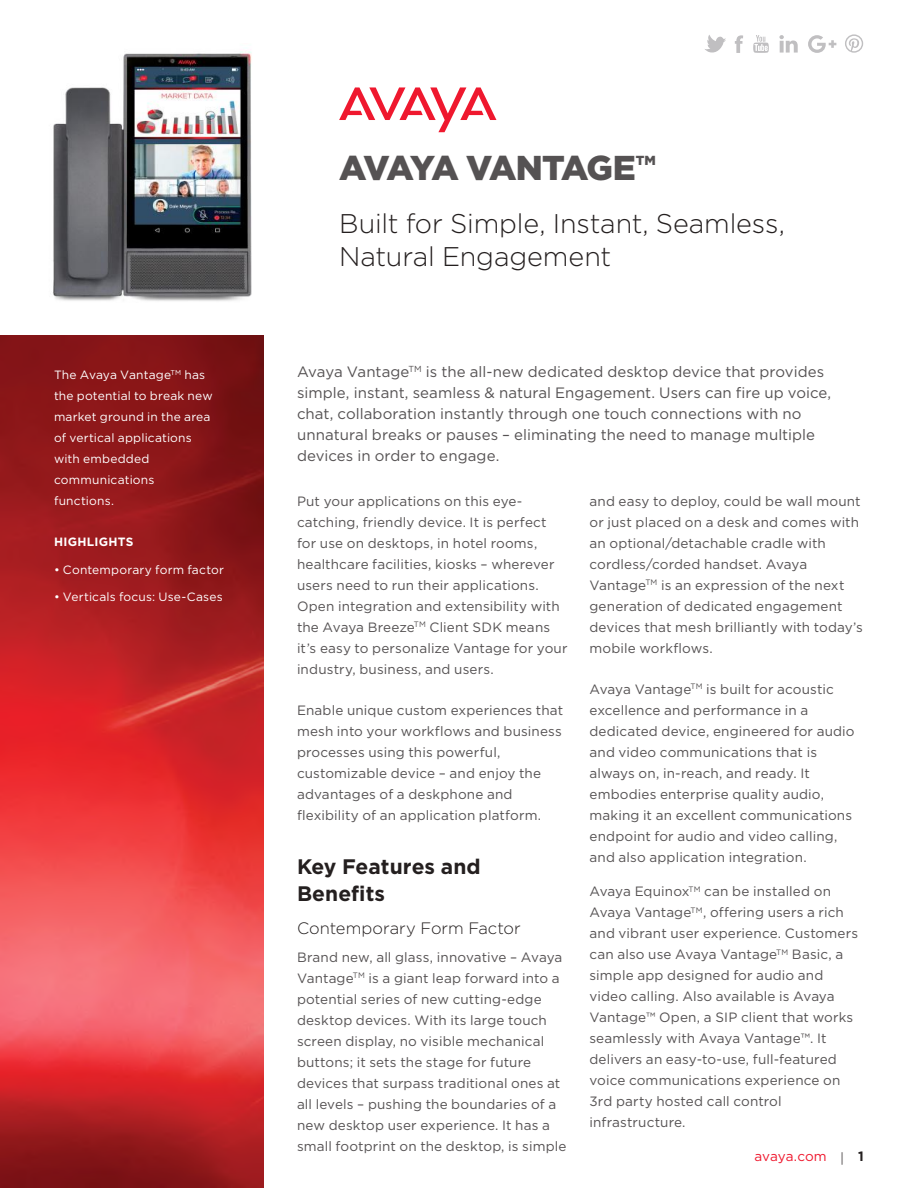
<style>
.page{position:relative;width:918px;height:1188px;background:#fff}
.page>*{position:absolute;margin:0;border:0;box-sizing:border-box;transform-origin:0 0}
.t1{font:900 34.5px "Gotham";letter-spacing:-.09em;color:#555253}
.t2{font:300 27px/33px "Gotham";letter-spacing:-.005em;color:#241f1f}
.t3{font:700 21px/27px "Gotham";color:#241f1f}
.t4{font:300 16.5px "Gotham";letter-spacing:.005em;color:#241f1f}
.t5{font:15px/21px "Gotham";letter-spacing:.005em;color:#555253}
.t6{font:13.5px/21px "Gotham";letter-spacing:.01em;color:#555253}
.t7{font:13.5px "Gotham";color:#ef182e}
.t8{font:900 13.05px "Gotham";color:#555253}
.t9{font:12px/21px "Gotham";letter-spacing:.015em;color:#fff}
.t10{font:700 12px "Gotham";letter-spacing:.02em;color:#fff}
.s1{color:#555253}
.s2{font-weight:700;color:#241f1f}
</style>
<div class="page">
<img style="left:53px;top:51px;width:199px;height:250px">
<img style="left:0;top:336px;width:264px;height:852px">
<svg style="left:339px;top:87px;width:157px;height:45px"></svg>
<svg style="left:779px;top:35px;width:19px;height:18px"></svg>
<svg style="left:735px;top:35px;width:8px;height:18px"></svg>
<svg style="left:753px;top:35px;width:16px;height:18px"></svg>
<svg style="left:705px;top:35px;width:21px;height:18px"></svg>
<svg style="left:849px;top:38px;width:11px;height:13px"></svg>
<div style="left:845px;top:34px;width:18px;height:19px;border:1px solid #c0bfc1;border-radius:50%"></div>
<svg style="left:808px;top:35px;width:28px;height:18px"></svg>
<p class="t9" style="left:54px;top:364px;width:160px">The Avaya Vantage<sup>TM</sup> has the potential to break new market ground in the area of vertical applications with embedded communications functions.</p>
<p class="t10" style="left:54px;top:535px;width:81px">HIGHLIGHTS</p>
<p class="t9" style="left:54px;top:559px;width:171px">• Contemporary form factor</p>
<p class="t9" style="left:54px;top:586px;width:170px">• Verticals focus: Use-Cases</p>
<h1 class="t1" style="left:339px;top:148px;width:298px">AVAYA VANTAGE</h1>
<p class="t8" style="left:636px;top:153px;width:21px">TM</p>
<h2 class="t2" style="left:339px;top:207px;width:447px">Built for Simple, Instant, Seamless,<br>Natural Engagement</h2>
<p class="t5" style="left:297px;top:360px;width:536px">Avaya Vantage<sup>TM</sup> is the all-new dedicated desktop device that provides simple, instant, seamless &amp; natural Engagement. Users can fire up voice, chat, collaboration instantly through one touch connections with no unnatural breaks or pauses – eliminating the need to manage multiple devices in order to engage.</p>
<p class="t6" style="left:297px;top:490px;width:272px">Put your applications on this eye&shy;catching, friendly device. It is perfect for use on desktops, in hotel rooms, healthcare facilities, kiosks – wherever users need to run their applications.<br>Open integration and extensibility with the Avaya Breeze<sup>TM</sup> Client SDK means it’s easy to personalize Vantage for your industry, business, and users.</p>
<p class="t6" style="left:297px;top:699px;width:268px">Enable unique custom experiences that mesh into your workflows and business processes using this powerful, customizable device – and enjoy the advantages of a deskphone and flexibility of an application platform.</p>
<h3 class="t3" style="left:297px;top:852px;width:185px">Key Features and<br>Benefits</h3>
<p class="t4" style="left:297px;top:919px;width:225px">Contemporary Form Factor</p>
<p class="t6" style="left:297px;top:946px;width:271px">Brand new, all glass, innovative – Avaya Vantage<sup>TM</sup> is a giant leap forward into a potential series of new cutting-edge desktop devices. With its large touch screen display, no visible mechanical buttons; it sets the stage for future devices that surpass traditional ones at all levels – pushing the boundaries of a new desktop user experience. It has a small footprint on the desktop, is simple</p>
<p class="t6" style="left:590px;top:490px;width:275px">and easy to deploy, could be wall mount or just placed on a desk and comes with an optional/detachable cradle with cordless/corded handset. Avaya Vantage<sup>TM</sup> is an expression of the next generation of dedicated engagement devices that mesh brilliantly with today’s mobile workflows.</p>
<p class="t6" style="left:590px;top:678px;width:267px">Avaya Vantage<sup>TM</sup> is built for acoustic excellence and performance in a dedicated device, engineered for audio and video communications that is always on, in-reach, and ready. It embodies enterprise quality audio, making it an excellent communications endpoint for audio and video calling, and also application integration.</p>
<p class="t6" style="left:590px;top:881px;width:270px">Avaya Equinox<sup>TM</sup> can be installed on Avaya Vantage<sup>TM</sup>, offering users a rich and vibrant user experience. Customers can also use Avaya Vantage<sup>TM</sup> Basic, a simple app designed for audio and video calling. Also available is Avaya Vantage™ Open, a SIP client that works seamlessly with Avaya Vantage™. It delivers an easy-to-use, full-featured voice communications experience on 3rd party hosted call control infrastructure.</p>
<p class="t7" style="left:755px;top:1149px;width:111px">avaya.com <span class="s1">|</span> <span class="s2">1</span></p>
</div>
